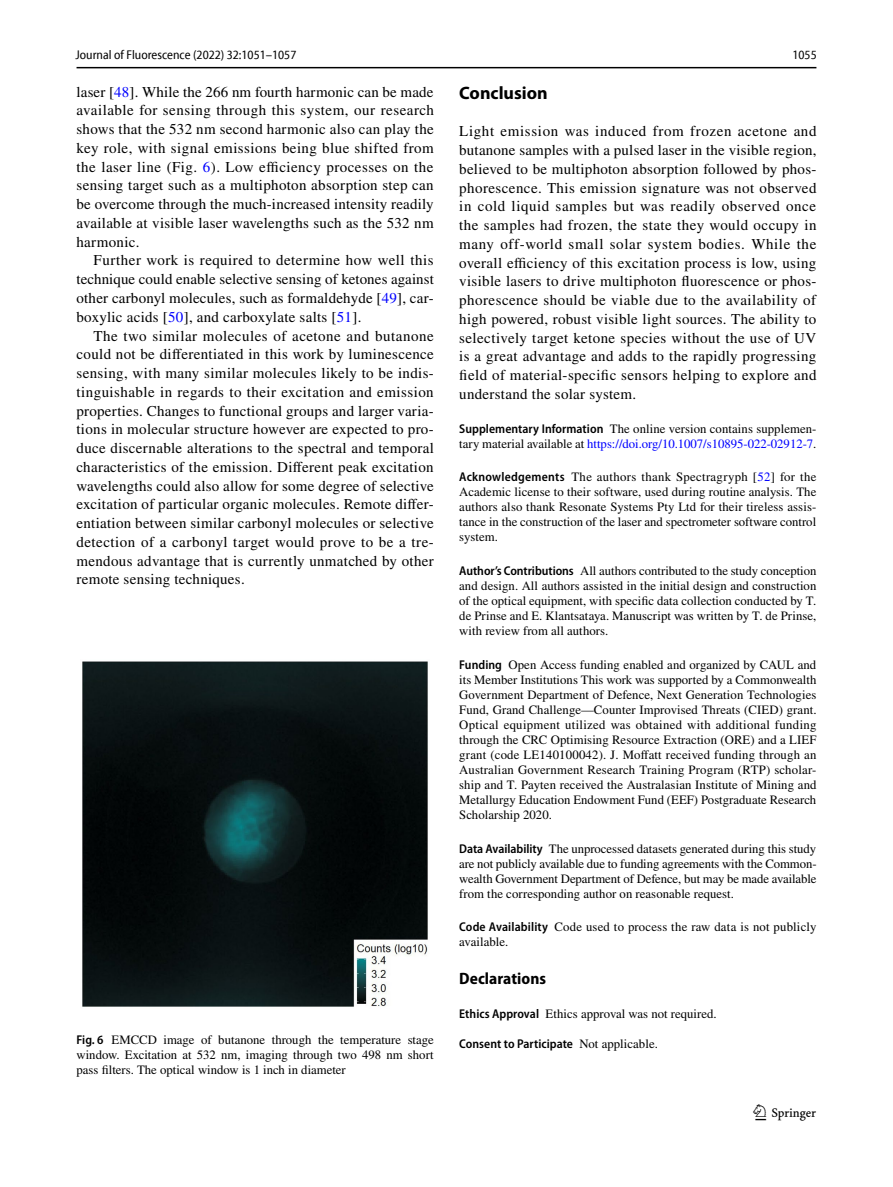
<style>
.page{position:relative;width:893px;height:1187px;background:#fff}
.page>*{position:absolute;margin:0;border:0;box-sizing:border-box;transform-origin:0 0}
.t1{font:22.5px "Springnew Regular 3";color:#000}
.t2{font:700 18px "Myriad Pro";color:#000}
.t3{font:700 semi-condensed 16.5px "Myriad Pro";letter-spacing:.005em;color:#000}
.t4{font:15px/18.8px "STIX";letter-spacing:.02em;color:#000;text-align:justify}
.t5{font:12.75px/15px "STIX";letter-spacing:.005em;color:#000;text-align:justify}
.t6{font:semi-condensed 12.75px "Myriad Pro Unic";color:#000}
.t7{font:600 semi-condensed 12.75px "Myriad Pro";letter-spacing:.005em;color:#000}
.s1{color:#00f}
.s2{font-family:"Myriad Pro";font-weight:600;font-stretch:semi-condensed}
.s3{font-family:"STIX";font-weight:400;font-stretch:normal}
</style>
<div class="page">
<hr style="left:77px;top:67px;width:739px;height:1px;background:#000">
<img style="left:82px;top:661px;width:346px;height:346px">
<p class="t6" style="left:76px;top:50px;width:222px">Journal of Fluorescence (2022) 32:1051–1057</p>
<p class="t6" style="left:792px;top:50px;width:26px">1055</p>
<p class="t4" style="left:77px;top:83px;width:359px">laser [<span class="s1">48</span>]. While the 266 nm fourth harmonic can be made available for sensing through this system, our research shows that the 532 nm second harmonic also can play the key role, with signal emissions being blue shifted from the laser line (Fig. <span class="s1">6</span>). Low efficiency processes on the sensing target such as a multiphoton absorption step can be overcome through the much-increased intensity readily available at visible laser wavelengths such as the 532 nm harmonic.</p>
<p class="t4" style="left:77px;top:252px;width:359px;text-indent:17px">Further work is required to determine how well this technique could enable selective sensing of ketones against other carbonyl molecules, such as formaldehyde [<span class="s1">49</span>], car&shy;boxylic acids [<span class="s1">50</span>], and carboxylate salts [<span class="s1">51</span>].</p>
<p class="t4" style="left:77px;top:327px;width:359px;text-indent:17px">The two similar molecules of acetone and butanone could not be differentiated in this work by luminescence sensing, with many similar molecules likely to be indis&shy;tinguishable in regards to their excitation and emission properties. Changes to functional groups and larger varia&shy;tions in molecular structure however are expected to pro&shy;duce discernable alterations to the spectral and temporal characteristics of the emission. Different peak excitation wavelengths could also allow for some degree of selective excitation of particular organic molecules. Remote differ&shy;entiation between similar carbonyl molecules or selective detection of a carbonyl target would prove to be a tre&shy;mendous advantage that is currently unmatched by other remote sensing techniques.</p>
<p class="t5" style="left:77px;top:1032px;width:359px"><span class="s2">Fig. 6</span> EMCCD image of butanone through the temperature stage window. Excitation at 532 nm, imaging through two 498 nm short pass filters. The optical window is 1 inch in diameter</p>
<p class="t2" style="left:459px;top:81px;width:90px">Conclusion</p>
<p class="t4" style="left:459px;top:123px;width:359px">Light emission was induced from frozen acetone and butanone samples with a pulsed laser in the visible region, believed to be multiphoton absorption followed by phos&shy;phorescence. This emission signature was not observed in cold liquid samples but was readily observed once the samples had frozen, the state they would occupy in many off-world small solar system bodies. While the overall efficiency of this excitation process is low, using visible lasers to drive multiphoton fluorescence or phos&shy;phorescence should be viable due to the availability of high powered, robust visible light sources. The ability to selectively target ketone species without the use of UV is a great advantage and adds to the rapidly progressing field of material-specific sensors helping to explore and understand the solar system.</p>
<p class="t5" style="left:459px;top:422px;width:359px"><span class="s2">Supplementary Information</span> The online version contains supplemen&shy;tary material available at <span class="s1">https://doi.org/10.1007/s10895-022-02912-7</span>.</p>
<p class="t5" style="left:459px;top:470px;width:359px"><span class="s2">Acknowledgements</span> The authors thank Spectragryph [<span class="s1">52</span>] for the Academic license to their software, used during routine analysis. The authors also thank Resonate Systems Pty Ltd for their tireless assis&shy;tance in the construction of the laser and spectrometer software control system.</p>
<p class="t5" style="left:459px;top:564px;width:359px"><span class="s2">Author’s Contributions</span> All authors contributed to the study conception and design. All authors assisted in the initial design and construction of the optical equipment, with specific data collection conducted by T. de Prinse and E. Klantsataya. Manuscript was written by T. de Prinse, with review from all authors.</p>
<p class="t5" style="left:459px;top:658px;width:359px"><span class="s2">Funding</span> Open Access funding enabled and organized by CAUL and its Member Institutions This work was supported by a Commonwealth Government Department of Defence, Next Generation Technologies Fund, Grand Challenge—Counter Improvised Threats (CIED) grant.<br>Optical equipment utilized was obtained with additional funding through the CRC Optimising Resource Extraction (ORE) and a LIEF grant (code LE140100042). J. Moffatt received funding through an Australian Government Research Training Program (RTP) scholar&shy;ship and T. Payten received the Australasian Institute of Mining and Metallurgy Education Endowment Fund (EEF) Postgraduate Research Scholarship 2020.</p>
<p class="t5" style="left:459px;top:841px;width:359px"><span class="s2">Data Availability</span> The unprocessed datasets generated during this study are not publicly available due to funding agreements with the Common&shy;wealth Government Department of Defence, but may be made available from the corresponding author on reasonable request.</p>
<p class="t5" style="left:459px;top:920px;width:359px"><span class="s2">Code Availability</span> Code used to process the raw data is not publicly available.</p>
<p class="t3" style="left:459px;top:969px;width:88px">Declarations</p>
<p class="t5" style="left:459px;top:1006px;width:259px"><span class="s2">Ethics Approval</span> Ethics approval was not required.</p>
<p class="t7" style="left:459px;top:1036px;width:200px">Consent to Participate <span class="s3">Not applicable.</span></p>
<h1 class="t1" style="left:755px;top:1104px;width:62px">1 3</h1>
</div>
